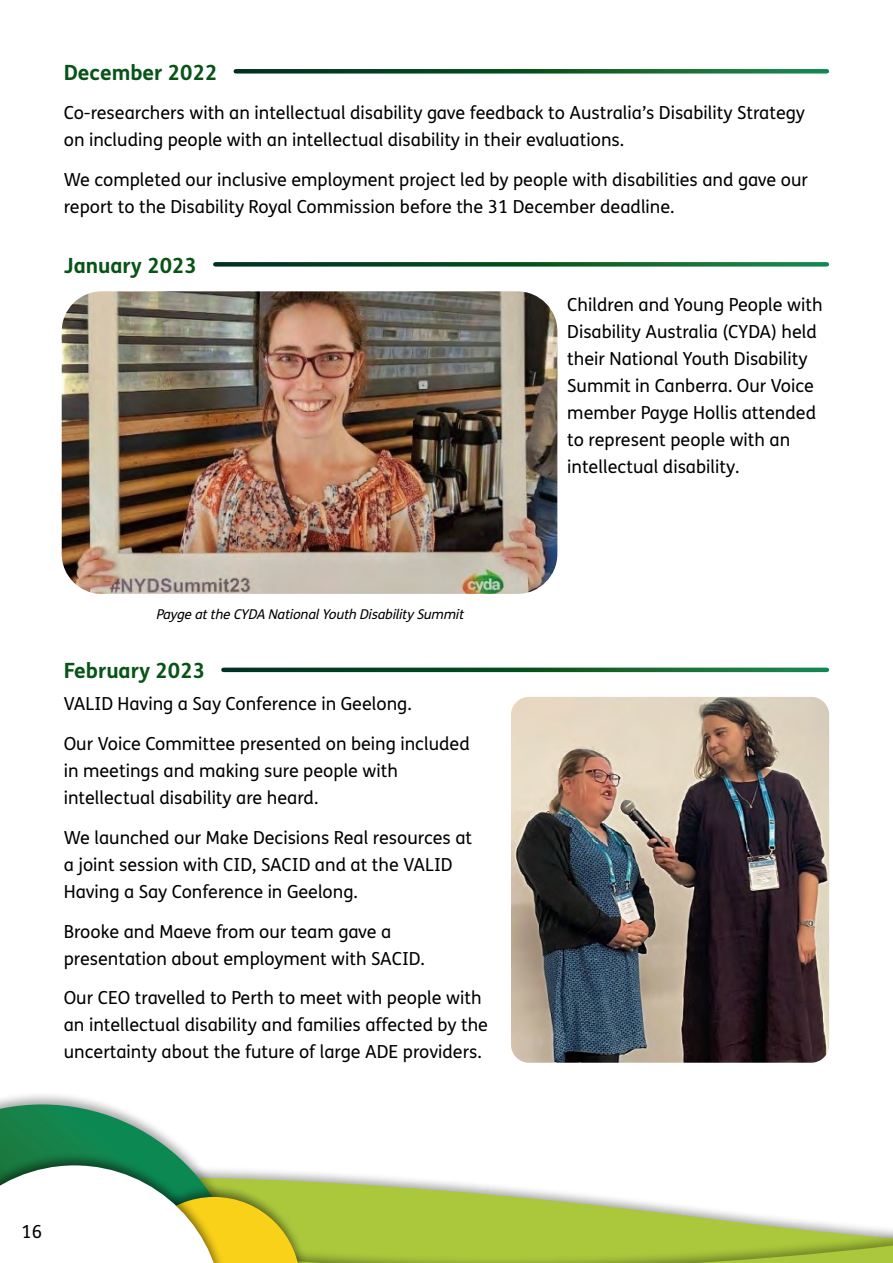
<style>
.page{position:relative;width:893px;height:1263px;background:#fff}
.page>*{position:absolute;margin:0;border:0;box-sizing:border-box;transform-origin:0 0}
.Heading_3{font:700 21px "FS Me";color:#085418}
.Paragraph{font:18px/27px "FS Me";color:#000}
.descText{font:italic 13.5px "FS Me";color:#000}
</style>
<div class="page">
<svg style="left:300px;top:1172px;width:593px;height:91px;fill:#abc83c"></svg>
<div style="left:0;top:1091px;width:255px;height:172px;background:#000;opacity:.35"></div>
<div style="left:119px;top:1183px;width:190px;height:80px;background:#000;opacity:.49"></div>
<svg style="left:0;top:1104px;width:300px;height:159px"></svg>
<svg style="left:236px;top:69px;width:591px;height:5px;background:#22673e"></svg>
<svg style="left:215px;top:262px;width:612px;height:5px;background:#22673e"></svg>
<img style="left:62px;top:291px;width:495px;height:303px">
<svg style="left:223px;top:668px;width:604px;height:4px;background:#095729"></svg>
<img style="left:511px;top:697px;width:318px;height:366px">
<p class="Heading_3" style="left:64px;top:59px;width:155px">December 2022</p>
<p class="Paragraph" style="left:64px;top:100px;width:743px">Co-researchers with an intellectual disability gave feedback to Australia’s Disability Strategy on including people with an intellectual disability in their evaluations.</p>
<p class="Paragraph" style="left:64px;top:167px;width:746px">We completed our inclusive employment project led by people with disabilities and gave our report to the Disability Royal Commission before the 31 December deadline.</p>
<p class="Heading_3" style="left:64px;top:252px;width:135px">January 2023</p>
<p class="descText" style="left:156px;top:606px;width:312px">Payge atthe CYDA NationalYouth Disability Summit</p>
<p class="Heading_3" style="left:64px;top:657px;width:143px">February 2023</p>
<p class="Paragraph" style="left:64px;top:691px;width:349px">VALID Having a Say Conference in Geelong.</p>
<p class="Paragraph" style="left:64px;top:731px;width:407px">Our Voice Committee presented on being included in meetings and making sure people with intellectual disability are heard.</p>
<p class="Paragraph" style="left:64px;top:824px;width:410px">We launched our Make Decisions Real resources at a joint session with CID, SACID and at the VALID<br>Having a Say Conference in Geelong.</p>
<p class="Paragraph" style="left:64px;top:918px;width:363px">Brooke and Maeve from our team gave a presentation about employment with SACID.</p>
<p class="Paragraph" style="left:64px;top:985px;width:426px">Our CEO travelled to Perth to meet with people with an intellectual disability and families affected by the uncertainty about the future of large ADE providers.</p>
<p class="Paragraph" style="left:567px;top:291px;width:257px">Children and Young People with<br>Disability Australia (CYDA) held their National Youth Disability<br>Summit in Canberra. Our Voice member Payge Hollis attended to represent people with an intellectual disability.</p>
<p class="Paragraph" style="left:22px;top:1218px;width:22px">16</p>
</div>
